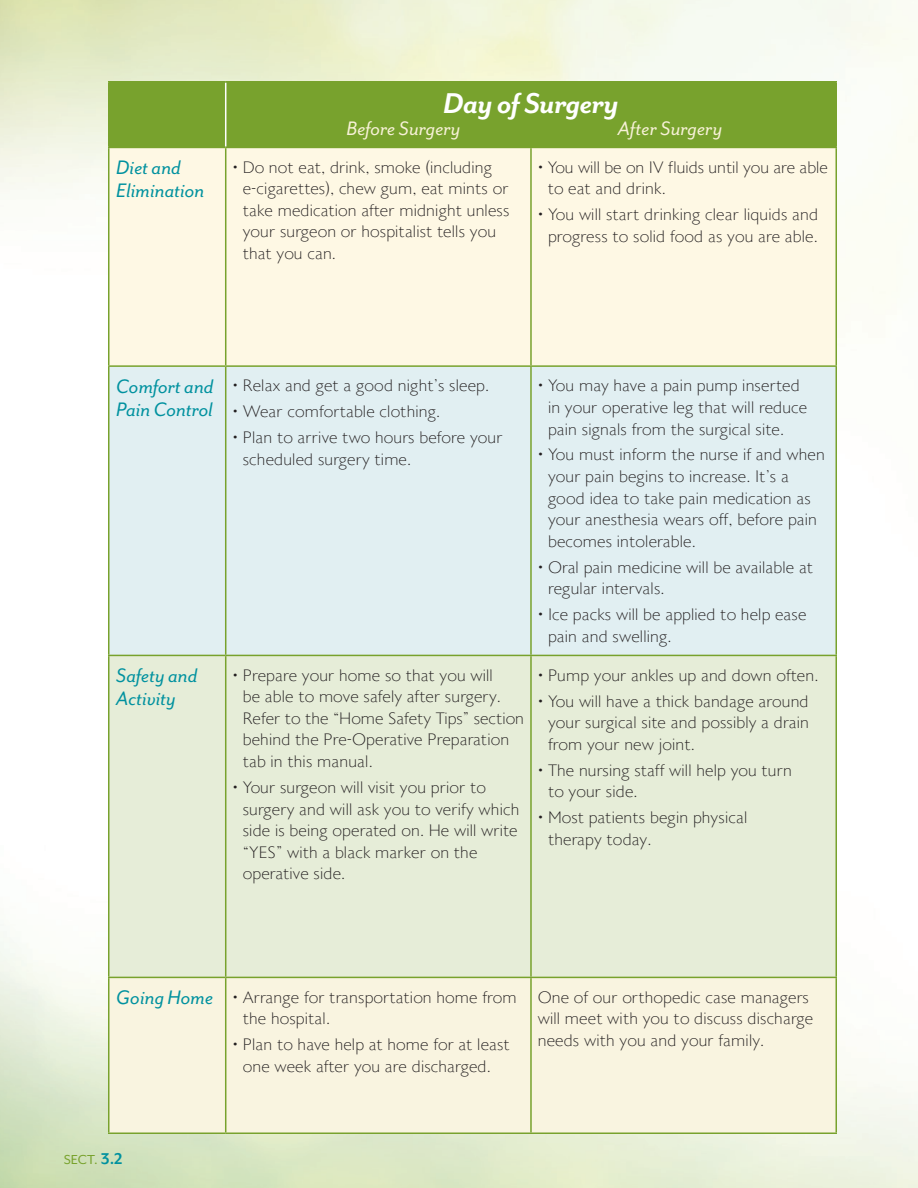
<style>
.page{position:relative;width:918px;height:1188px;background:#fff}
.page>*{position:absolute;margin:0;border:0;box-sizing:border-box;transform-origin:0 0}
.Main_Head{font:italic 700 33px "Mr Eaves San OT";letter-spacing:-.015em;color:#fff}
.Minor_subhead{font:italic 22.5px/23.1px "Mr Eaves San OT";color:#00919f}
.Minor_subhead-2{font:italic 22.5px "Mr Eaves San OT";color:#f7f1d7}
.Numbered_Sequence{font:200 16.5px/21.6px "Astoria";color:#231f20}
.Numbered_Sequence_In{font:15px "Mr Eaves San OT";color:#78a22d}
.s1{font-weight:700;font-size:18px;color:#00919f}
</style>
<div class="page">
<div style="left:110px;top:82px;width:726px;height:65px;background:#78a22d"></div>
<div style="left:110px;top:148px;width:726px;height:217px;background:#fef8e4"></div>
<div style="left:110px;top:367px;width:726px;height:288px;background:#e1eff2"></div>
<div style="left:110px;top:656px;width:726px;height:321px;background:#e6edd8"></div>
<div style="left:110px;top:978px;width:726px;height:154px;background:#f9f4e0"></div>
<hr style="left:225px;top:82px;width:1px;height:65px;background:#fff">
<hr style="left:108px;top:82px;width:2px;height:65px;background:#78a22d">
<hr style="left:836px;top:82px;width:1px;height:65px;background:#78a22d">
<hr style="left:108px;top:81px;width:118px;height:1px;background:#78a22d">
<hr style="left:226px;top:81px;width:305px;height:1px;background:#78a22d">
<hr style="left:531px;top:81px;width:306px;height:1px;background:#78a22d">
<hr style="left:108px;top:148px;width:2px;height:217px;background:#78a22d">
<hr style="left:108px;top:147px;width:118px;height:1px;background:#78a22d">
<hr style="left:225px;top:148px;width:1px;height:217px;background:#78a22d">
<hr style="left:226px;top:147px;width:305px;height:1px;background:#78a22d">
<hr style="left:531px;top:147px;width:306px;height:1px;background:#78a22d">
<hr style="left:530px;top:148px;width:2px;height:217px;background:#78a22d">
<hr style="left:836px;top:148px;width:1px;height:217px;background:#78a22d">
<hr style="left:108px;top:367px;width:2px;height:288px;background:#78a22d">
<hr style="left:108px;top:365px;width:118px;height:2px;background:#78a22d">
<hr style="left:225px;top:367px;width:1px;height:288px;background:#78a22d">
<hr style="left:226px;top:365px;width:305px;height:2px;background:#78a22d">
<hr style="left:531px;top:365px;width:306px;height:2px;background:#78a22d">
<hr style="left:530px;top:367px;width:2px;height:288px;background:#78a22d">
<hr style="left:836px;top:367px;width:1px;height:288px;background:#78a22d">
<hr style="left:108px;top:656px;width:2px;height:321px;background:#78a22d">
<hr style="left:108px;top:655px;width:118px;height:1px;background:#78a22d">
<hr style="left:225px;top:656px;width:1px;height:321px;background:#78a22d">
<hr style="left:226px;top:655px;width:305px;height:1px;background:#78a22d">
<hr style="left:531px;top:655px;width:306px;height:1px;background:#78a22d">
<hr style="left:530px;top:656px;width:2px;height:321px;background:#78a22d">
<hr style="left:836px;top:656px;width:1px;height:321px;background:#78a22d">
<hr style="left:108px;top:978px;width:2px;height:154px;background:#78a22d">
<hr style="left:108px;top:977px;width:118px;height:1px;background:#78a22d">
<hr style="left:225px;top:978px;width:1px;height:154px;background:#78a22d">
<hr style="left:226px;top:977px;width:305px;height:1px;background:#78a22d">
<hr style="left:531px;top:977px;width:306px;height:1px;background:#78a22d">
<hr style="left:530px;top:978px;width:2px;height:154px;background:#78a22d">
<hr style="left:836px;top:978px;width:1px;height:154px;background:#78a22d">
<hr style="left:108px;top:1132px;width:118px;height:2px;background:#78a22d">
<hr style="left:226px;top:1132px;width:305px;height:2px;background:#78a22d">
<hr style="left:531px;top:1132px;width:306px;height:2px;background:#78a22d">
<p class="Main_Head" style="left:443px;top:85px;width:177px">Day of Surgery</p>
<p class="Minor_subhead-2" style="left:346px;top:116px;width:116px">Before Surgery</p>
<p class="Minor_subhead-2" style="left:618px;top:116px;width:106px">After Surgery</p>
<p class="Minor_subhead" style="left:116px;top:156px;width:90px">Diet and<br>Elimination</p>
<p class="Numbered_Sequence" style="left:243px;top:157px;width:268px;text-indent:-10px">• Do not eat, drink, smoke (including e-cigarettes), chew gum, eat mints or take medication after midnight unless your surgeon or hospitalist tells you that you can.</p>
<p class="Numbered_Sequence" style="left:548px;top:157px;width:282px;text-indent:-10px">• You will be on IV fluids until you are able to eat and drink.</p>
<p class="Numbered_Sequence" style="left:538px;top:205px;width:282px;text-align:right">• You will start drinking clear liquids and progress to solid food as you are able.</p>
<p class="Minor_subhead" style="left:116px;top:374px;width:99px">Comfort and<br>Pain Control</p>
<p class="Numbered_Sequence" style="left:232px;top:376px;width:258px">• Relax and get a good night’s sleep.</p>
<p class="Numbered_Sequence" style="left:232px;top:402px;width:209px">• Wear comfortable clothing.</p>
<p class="Numbered_Sequence" style="left:243px;top:428px;width:261px;text-indent:-10px">• Plan to arrive two hours before your scheduled surgery time.</p>
<p class="Minor_subhead" style="left:116px;top:664px;width:83px">Safety and<br>Activity</p>
<p class="Numbered_Sequence" style="left:243px;top:665px;width:283px;text-indent:-10px">• Prepare your home so that you will<br>be able to move safely after surgery.<br>Refer to the “Home Safety Tips” section behind the Pre-Operative Preparation tab in this manual.</p>
<p class="Numbered_Sequence" style="left:243px;top:777px;width:278px;text-indent:-10px">• Your surgeon will visit you prior to surgery and will ask you to verify which side is being operated on. He will write “YES” with a black marker on the operative side.</p>
<p class="Numbered_Sequence" style="left:548px;top:376px;width:261px;text-indent:-10px">• You may have a pain pump inserted in your operative leg that will reduce pain signals from the surgical site.</p>
<p class="Numbered_Sequence" style="left:548px;top:445px;width:279px;text-indent:-10px">• You must inform the nurse if and when your pain begins to increase. It’s a good idea to take pain medication as your anesthesia wears off, before pain becomes intolerable.</p>
<p class="Numbered_Sequence" style="left:548px;top:557px;width:267px;text-indent:-10px">• Oral pain medicine will be available at regular intervals.</p>
<p class="Numbered_Sequence" style="left:548px;top:605px;width:260px;text-indent:-10px">• Ice packs will be applied to help ease pain and swelling.</p>
<p class="Numbered_Sequence" style="left:538px;top:665px;width:282px">• Pump your ankles up and down often.</p>
<p class="Numbered_Sequence" style="left:548px;top:691px;width:262px;text-align:justify;text-indent:-10px">• You will have a thick bandage around your surgical site and possibly a drain from your new joint.</p>
<p class="Numbered_Sequence" style="left:548px;top:760px;width:246px;text-indent:-10px">• The nursing staff will help you turn to your side.</p>
<p class="Numbered_Sequence" style="left:548px;top:808px;width:201px;text-indent:-10px">• Most patients begin physical therapy today.</p>
<p class="Minor_subhead" style="left:116px;top:986px;width:98px">Going Home</p>
<p class="Numbered_Sequence" style="left:243px;top:987px;width:276px;text-indent:-10px">• Arrange for transportation home from the hospital.</p>
<p class="Numbered_Sequence" style="left:232px;top:1035px;width:279px;text-align:center">• Plan to have help at home for at least one week after you are discharged.</p>
<p class="Numbered_Sequence" style="left:538px;top:987px;width:277px">One of our orthopedic case managers will meet with you to discuss discharge needs with you and your family.</p>
<p class="Numbered_Sequence_In" style="left:64px;top:1151px;width:60px">SECT. <span class="s1">3.2</span></p>
</div>
